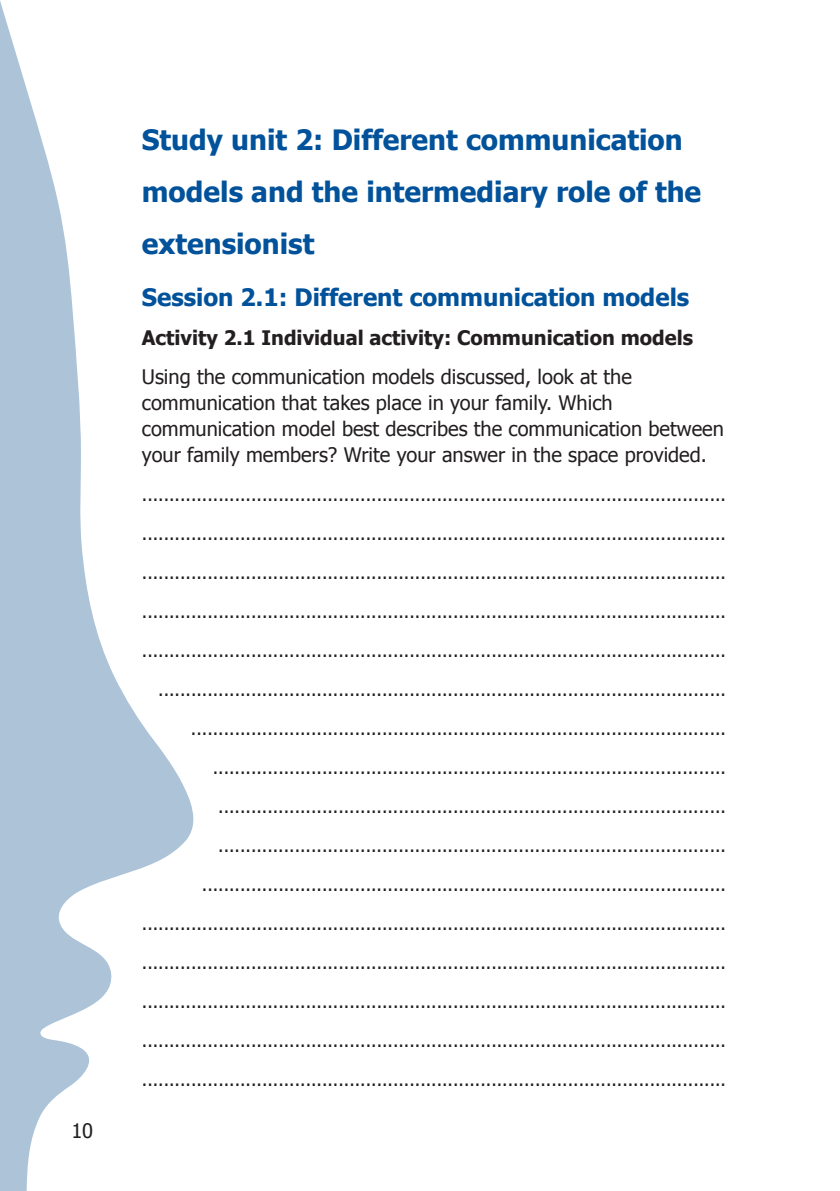
<style>
.page{position:relative;width:840px;height:1191px;background:#fff}
.page>*{position:absolute;margin:0;border:0;box-sizing:border-box;transform-origin:0 0}
.GFRAS_Heading_1__Stu{font:700 28px/52px "Tahoma";color:#01529a}
.GFRAS_heading_2__sub{font:700 24px "Tahoma";color:#01529a}
.GFRAS_body_text{font:20px/26px "Tahoma";color:#231f20}
.GFRAS_body_text-2{font:700 20px "Tahoma";color:#231f20}
.Leader_dots{font:18px/39px "Tahoma";color:#231f20;text-align:right}
</style>
<div class="page">
<svg style="left:0;top:1px;width:193px;height:1190px"></svg>
<p class="GFRAS_body_text" style="left:71px;top:1117px;width:23px">10</p>
<p class="GFRAS_Heading_1__Stu" style="left:142px;top:112px;width:560px">Study unit 2: Different communication models and the intermediary role of the extensionist</p>
<p class="GFRAS_heading_2__sub" style="left:142px;top:280px;width:548px">Session 2.1: Different communication models</p>
<p class="GFRAS_body_text-2" style="left:142px;top:324px;width:552px">Activity 2.1 Individual activity: Communication models</p>
<p class="GFRAS_body_text" style="left:142px;top:363px;width:583px">Using the communication models discussed, look at the communication that takes place in your family. Which communication model best describes the communication between your family members? Write your answer in the space provided.</p>
<p class="Leader_dots" style="left:142px;top:474px;width:585px">........................................................................................................... ........................................................................................................... ........................................................................................................... ........................................................................................................... ........................................................................................................... ........................................................................................................ .................................................................................................. .............................................................................................. ............................................................................................. ............................................................................................. ................................................................................................ ........................................................................................................... ........................................................................................................... ........................................................................................................... ........................................................................................................... ...........................................................................................................</p>
</div>
